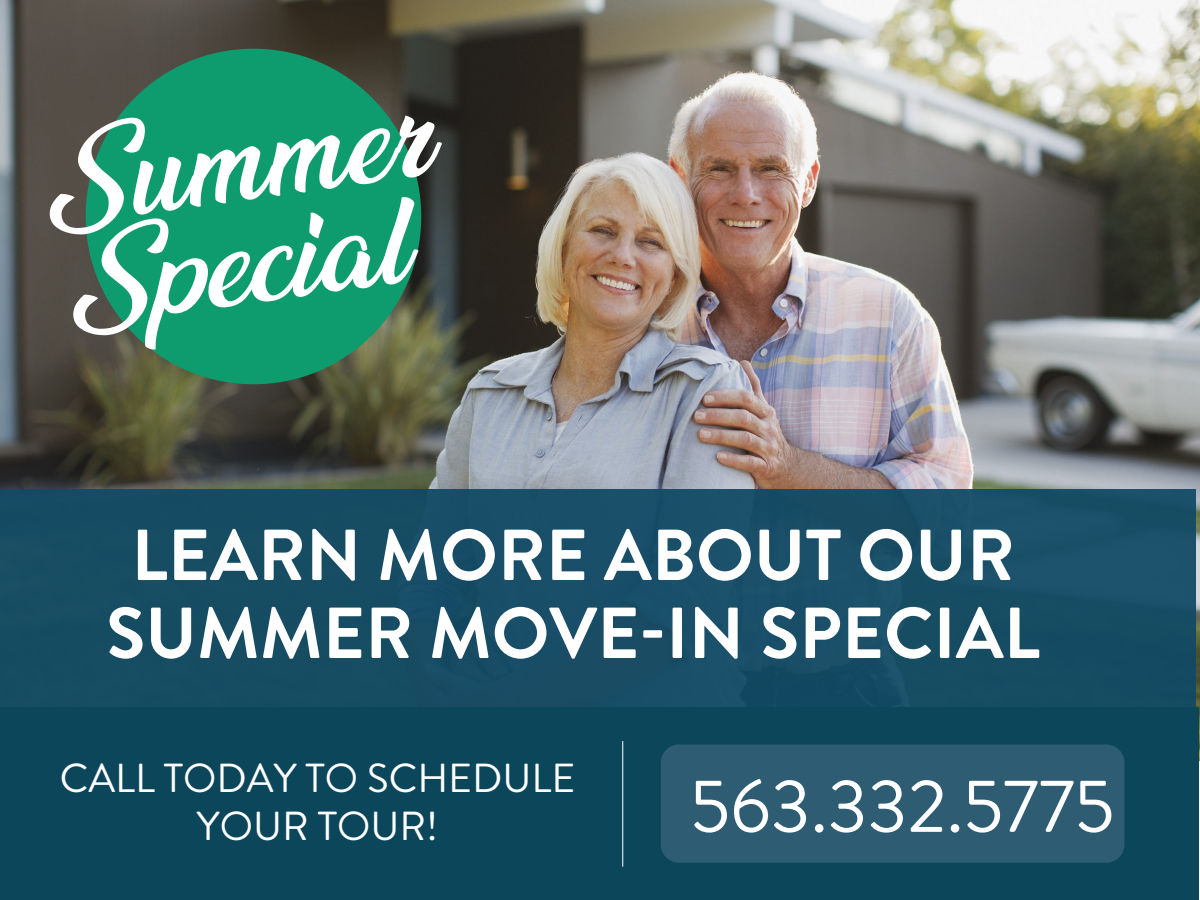
<style>
.page{position:relative;width:1200px;height:900px;background:#fff}
.page>*{position:absolute;margin:0;border:0;box-sizing:border-box;transform-origin:0 0}
.t1{font:900 105.15px/103.1px "Ananda";color:#fff}
.t2{font:75px "Brandon Grotesque";color:#fff}
.t3{font:700 72px/78px "Brandon Grotesque";color:#fff;text-align:center}
.t4{font:40.5px/48px "Brandon Grotesque";color:#fff;text-align:center}
</style>
<div class="page">
<img style="left:0;top:0;width:1200px;height:761px">
<div style="left:0;top:489px;width:1196px;height:411px;background:#184d63"></div>
<div style="left:0;top:707px;width:1199px;height:193px;background:#0c465b"></div>
<div style="left:86px;top:49px;width:335px;height:335px;background:#0e9b6d;border-radius:50%"></div>
<div style="left:661px;top:745px;width:464px;height:118px;background:#2e5d73;border-radius:18px"></div>
<hr style="left:622px;top:741px;width:1px;height:126px;background:#fff">
<h1 class="t1" style="left:40px;top:141px;width:390px;rotate:-8deg">Summer<br>Special</h1>
<p class="t3" style="left:106px;top:517px;width:935px">LEARN MORE ABOUT OUR<br>SUMMER MOVE-IN SPECIAL</p>
<p class="t4" style="left:60px;top:755px;width:517px">CALL TODAY TO SCHEDULE<br>YOUR TOUR!</p>
<p class="t2" style="left:690px;top:754px;width:426px">563.332.5775</p>
</div>
